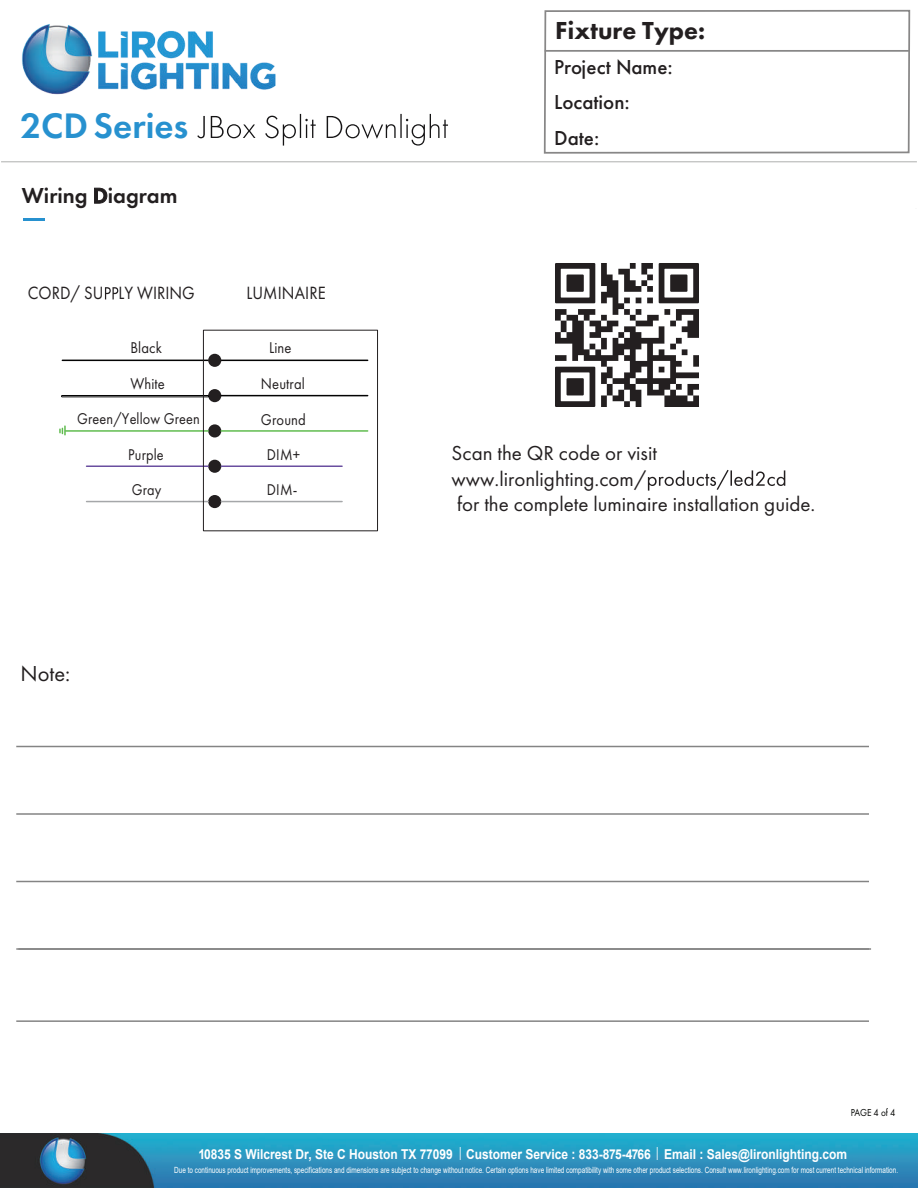
<style>
.page{position:relative;width:918px;height:1188px;background:#fff}
.page>*{position:absolute;margin:0;border:0;box-sizing:border-box;transform-origin:0 0}
.t1{font:600 36.75px "Futura PT";color:#2791cf}
.t2{font:800 25.5px "Futura PT";color:#231f20}
.t3{font:600 22.5px "Futura PT";color:#231f20}
.t4{font:22.5px "Futura PT";color:#231f20}
.t5{font:21px/25.3px "Futura PT";color:#231f20}
.t6{font:500 21px "Futura PT";color:#231f20}
.t7{font:300 19.5px "Futura PT";color:#fff;scale:.88 1}
.t8{font:18.45px "Futura PT";color:#231f20;scale:.9 1}
.t9{font:16.2px/35.4px "Futura PT";letter-spacing:.01em;color:#231f20;scale:.9 1}
.t10{font:16.2px "Futura PT";letter-spacing:.01em;color:#231f20;scale:.88 1}
.t11{font:700 13.65px "Arial";color:#fff;scale:.88 1}
.t12{font:10.5px "Futura PT";letter-spacing:-.01em;color:#040503;scale:.88 1}
.t13{font:8.55px "Arial";color:#fff;scale:.75 1}
</style>
<div class="page">
<hr style="left:1px;top:161px;width:916px;height:1px;background:#040503">
<hr style="left:16px;top:746px;width:853px;height:1px;background:#848484">
<hr style="left:16px;top:813px;width:853px;height:2px;background:#848484">
<hr style="left:16px;top:881px;width:853px;height:1px;background:#848484">
<hr style="left:18px;top:948px;width:853px;height:2px;background:#848484">
<hr style="left:16px;top:948px;width:853px;height:2px;background:#848484">
<hr style="left:16px;top:1020px;width:853px;height:2px;background:#848484">
<img style="left:22px;top:24px;width:254px;height:71px">
<svg style="left:543px;top:9px;width:368px;height:145px"></svg>
<svg style="left:197px;top:114px;width:251px;height:32px"></svg>
<hr style="left:545px;top:50px;width:364px;height:2px;background:#888787">
<img style="left:0;top:1134px;width:918px;height:54px">
<svg style="left:94px;top:188px;width:14px;height:16px"></svg>
<hr style="left:23px;top:219px;width:21px;height:2px;background:#2791cf">
<svg style="left:648px;top:470px;width:137px;height:21px"></svg>
<hr style="left:62px;top:360px;width:146px;height:1px;background:#030303">
<hr style="left:221px;top:360px;width:147px;height:1px;background:#030303">
<div style="left:208px;top:354px;width:13px;height:13px;background:#231f20;border-radius:50%"></div>
<div style="left:208px;top:389px;width:13px;height:13px;background:#231f20;border-radius:50%"></div>
<div style="left:208px;top:424px;width:13px;height:13px;background:#231f20;border-radius:50%"></div>
<div style="left:208px;top:460px;width:13px;height:13px;background:#231f20;border-radius:50%"></div>
<div style="left:208px;top:495px;width:13px;height:13px;background:#231f20;border-radius:50%"></div>
<hr style="left:221px;top:395px;width:147px;height:1px;background:#030303">
<hr style="left:65px;top:430px;width:143px;height:2px;background:#60bc4f">
<hr style="left:221px;top:430px;width:147px;height:2px;background:#60bc4f">
<hr style="left:87px;top:465px;width:121px;height:2px;background:#6a4fa0">
<hr style="left:221px;top:465px;width:121px;height:2px;background:#6a4fa0">
<hr style="left:87px;top:501px;width:121px;height:1px;background:#a5a7a9">
<hr style="left:221px;top:501px;width:121px;height:1px;background:#a5a7a9">
<div style="left:61px;top:395px;width:148px;height:2px;border:1px solid #030303"></div>
<svg style="left:105px;top:287px;width:13px;height:12px"></svg>
<svg style="left:59px;top:426px;width:7px;height:9px"></svg>
<div style="left:203px;top:330px;width:175px;height:201px;border:1px solid #231f20"></div>
<img style="left:555px;top:263px;width:144px;height:144px">
<h2 class="t2" style="left:555px;top:14px;width:151px">Fixture Type:</h2>
<h3 class="t6" style="left:554px;top:55px;width:120px">Project Name:</h3>
<h1 class="t1" style="left:20px;top:103px;width:170px">2CDSeries</h1>
<h3 class="t3" style="left:22px;top:182px;width:157px">Wiring iagram</h3>
<h3 class="t8" style="left:28px;top:282px;width:187px">CORD/ SU LY WIRING</h3>
<h3 class="t8" style="left:246px;top:282px;width:90px">LUMINAIRE</h3>
<h3 class="t9" style="left:130px;top:330px;width:40px">Black<br>White</h3>
<h3 class="t9" style="left:269px;top:330px;width:27px">Line</h3>
<h3 class="t9" style="left:261px;top:365px;width:50px">Neutral</h3>
<h3 class="t10" style="left:77px;top:409px;width:141px">Green/Yellow Green</h3>
<h3 class="t9" style="left:261px;top:401px;width:52px">Ground</h3>
<h3 class="t10" style="left:128px;top:445px;width:42px">Purple</h3>
<h3 class="t9" style="left:267px;top:437px;width:38px">DIM+</h3>
<h3 class="t10" style="left:132px;top:480px;width:35px">Gray</h3>
<h3 class="t9" style="left:267px;top:472px;width:35px">DIM-</h3>
<h3 class="t4" style="left:21px;top:660px;width:51px">Note:</h3>
<h3 class="t6" style="left:554px;top:89px;width:77px">Location:</h3>
<h3 class="t6" style="left:554px;top:125px;width:47px">Date:</h3>
<h3 class="t5" style="left:452px;top:441px;width:365px">Scan the QR code or visit www.lironlighting.com/<br>for the complete luminaire installation guide.</h3>
<p class="t12" style="left:851px;top:1107px;width:52px">PAGE 4 of 4</p>
<h3 class="t7" style="left:458px;top:1142px;width:6px">I</h3>
<h3 class="t7" style="left:655px;top:1142px;width:6px">I</h3>
<h3 class="t11" style="left:198px;top:1144px;width:739px">10835 S Wilcrest Dr, Ste C Houston TX 77099 Customer Service : 833-875-4766 Email : Sales@lironlighting.com</h3>
<p class="t13" style="left:174px;top:1165px;width:967px">Due to continuous product improvements, specifications and dimensions are subject to change without notice. Certain options have limited compatibility with some other product selections. Consult www.lironlighting.com for most current technical information.</p>
</div>
